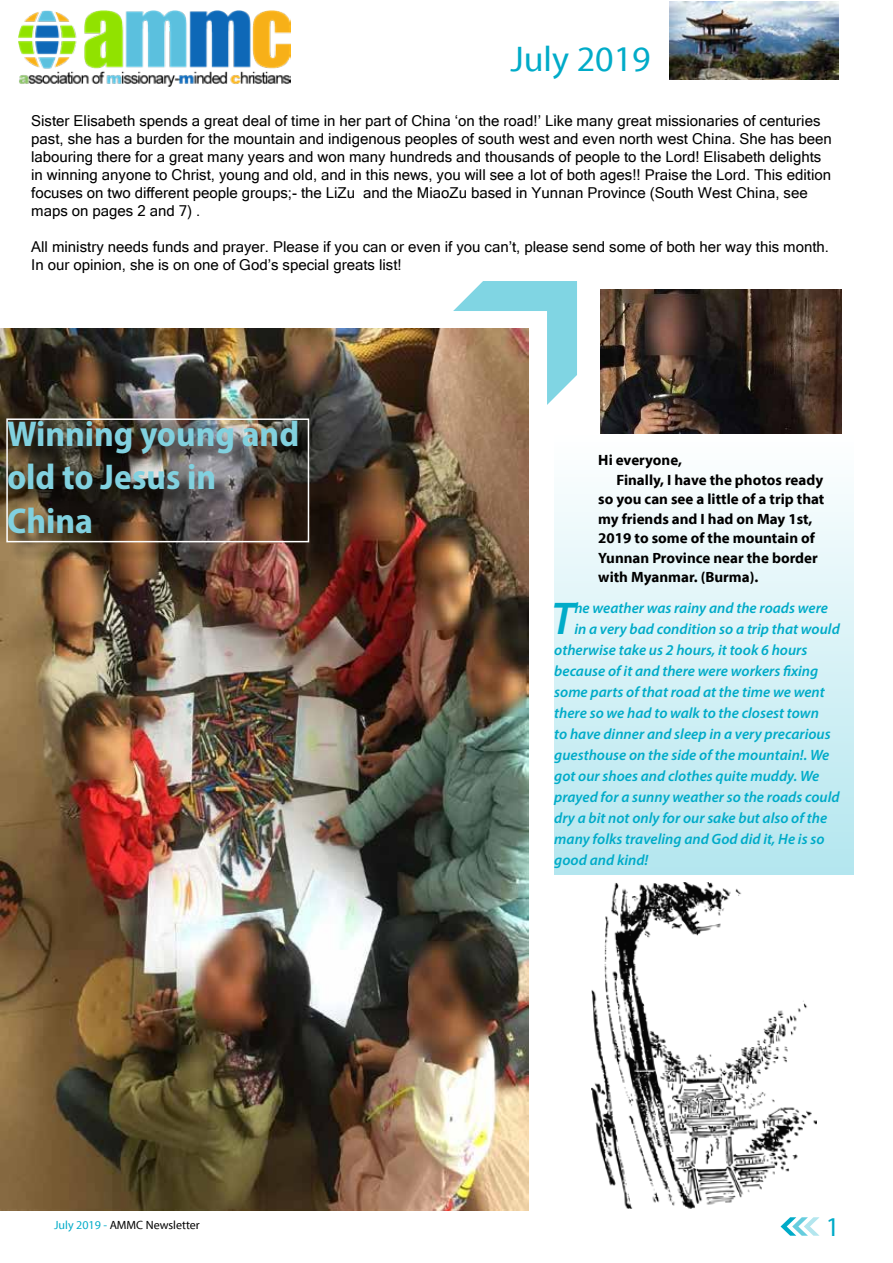
<style>
.page{position:relative;width:893px;height:1263px;background:#fff}
.page>*{position:absolute;margin:0;border:0;box-sizing:border-box;transform-origin:0 0}
.t1{font:italic 600 46.2px "Myriad Pro";color:#00abc8}
.t2{font:700 semi-condensed 36px/43.2px "Myriad Pro";color:#81d1df}
.t3{font:36px "Myriad Pro";color:#00abc8}
.t4{font:27px "Myriad Pro";color:#00abc8}
.t5{font:15px/18px "Microsoft Sans Serif";color:#000}
.t6{font:italic 600 15px "Myriad Pro";color:#00abc8}
.t7{font:700 15px "Myriad Pro";color:#000}
.t8{font:12px "Myriad Pro";color:#000}
.s1{color:#00abc8}
</style>
<div class="page">
<svg style="left:780px;top:1217px;width:39px;height:19px"></svg>
<img style="left:0;top:328px;width:529px;height:883px">
<div style="left:554px;top:431px;width:299px;height:444px;background:linear-gradient(to bottom,#fff,#b3e6ef)"></div>
<img style="left:600px;top:289px;width:241px;height:145px">
<svg style="left:453px;top:281px;width:124px;height:124px"></svg>
<img style="left:669px;top:1px;width:170px;height:78px">
<img style="left:18px;top:10px;width:272px;height:77px">
<div style="left:9px;top:421px;width:319px;height:140px;background:#000;opacity:.75"></div>
<div style="left:6px;top:418px;width:303px;height:124px;border:2px solid #fff"></div>
<img style="left:591px;top:882px;width:225px;height:327px">
<h2 class="t3" style="left:510px;top:37px;width:142px">July 2019</h2>
<p class="t5" style="left:31px;top:111px;width:802px">Sister Elisabeth spends a great deal of time in her part of China ‘on the road!’ Like many great missionaries of centuries past, she has a burden for the mountain and indigenous peoples of south west and even north west China. She has been labouring there for a great many years and won many hundreds and thousands of people to the Lord! Elisabeth delights in winning anyone to Christ, young and old, and in this news, you will see a lot of both ages!! Praise the Lord. This edition focuses on two different people groups;- the LiZu and the MiaoZu based in Yunnan Province (South West China, see maps on pages 2 and 7) .</p>
<p class="t5" style="left:31px;top:237px;width:799px">All ministry needs funds and prayer. Please if you can or even if you can’t, please send some of both her way this month.<br>In our opinion, she is on one of God’s special greats list!</p>
<h2 class="t2" style="left:7px;top:411px;width:294px">Winning young and old to Jesus in<br>China</h2>
<p class="t7" style="left:598px;top:450px;width:85px">Hi everyone,</p>
<p class="t7" style="left:616px;top:470px;width:208px">Finally, I have the photos ready</p>
<p class="t7" style="left:598px;top:489px;width:228px">so you can see a little of a trip that</p>
<p class="t7" style="left:598px;top:509px;width:216px">my friends and I had on May 1st,</p>
<p class="t7" style="left:598px;top:528px;width:218px">2019 to some of the mountain of</p>
<p class="t7" style="left:598px;top:548px;width:221px">Yunnan Province near the border</p>
<p class="t7" style="left:598px;top:567px;width:162px">with Myanmar. (Burma).</p>
<p class="t6" style="left:574px;top:598px;width:255px">he weather was rainy and the roads were</p>
<p class="t6" style="left:574px;top:619px;width:267px">in a very bad condition so a trip that would</p>
<p class="t6" style="left:554px;top:640px;width:255px">otherwise take us 2 hours, it took 6 hours</p>
<p class="t6" style="left:554px;top:661px;width:266px">because of it and there were workers fixing</p>
<p class="t6" style="left:554px;top:682px;width:272px">some parts of that road at the time we went</p>
<p class="t6" style="left:554px;top:703px;width:266px">there so we had to walk to the closest town</p>
<p class="t6" style="left:554px;top:724px;width:278px">to have dinner and sleep in a very precarious</p>
<p class="t6" style="left:554px;top:745px;width:277px">guesthouse on the side of the mountain!. We</p>
<p class="t6" style="left:554px;top:766px;width:267px">got our shoes and clothes quite muddy. We</p>
<p class="t6" style="left:554px;top:787px;width:287px">prayed for a sunny weather so the roads could</p>
<p class="t6" style="left:554px;top:808px;width:274px">dry a bit not only for our sake but also of the</p>
<p class="t6" style="left:554px;top:829px;width:272px">many folks traveling and God did it, He is so</p>
<p class="t6" style="left:554px;top:850px;width:96px">good and kind!</p>
<h1 class="t1" style="left:551px;top:589px;width:25px">T</h1>
<p class="t8" style="left:54px;top:1218px;width:147px"><span class="s1">July 2019 -</span> AMMC Newsletter</p>
<h3 class="t4" style="left:826px;top:1210px;width:15px">1</h3>
</div>
